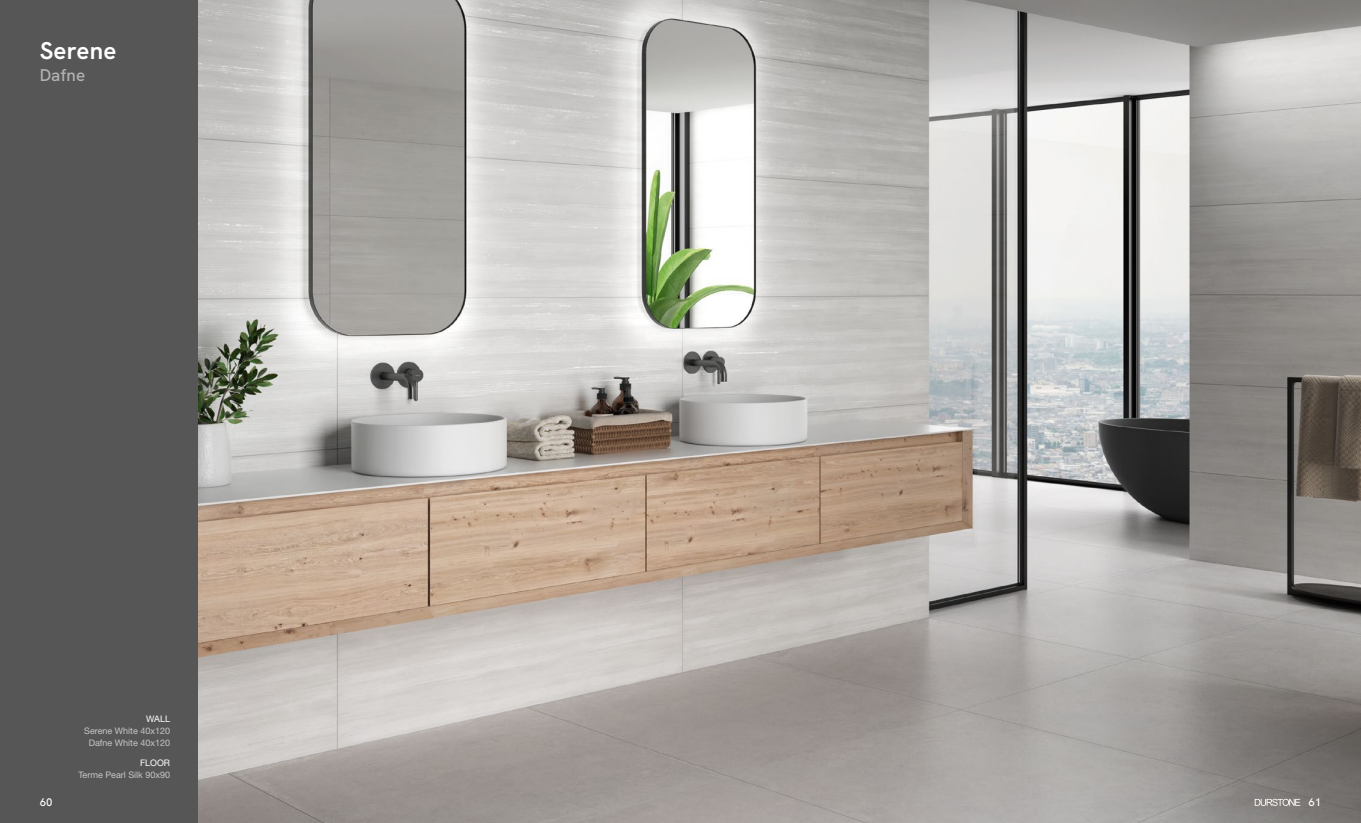
<style>
.page{position:relative;width:1361px;height:823px;background:#fff}
.page>*{position:absolute;margin:0;border:0;box-sizing:border-box;transform-origin:0 0}
.t1{font:700 24px "HK Grotesk";letter-spacing:.01em;color:#fff}
.t2{font:600 17px "HK Grotesk";letter-spacing:.005em;color:#b1b2b3}
.t3{font:600 11px "HK Grotesk";color:#fff}
.t4{font:9px/12px "Helvetica Neue LT Std";color:#c5c6c6;text-align:center}
.t5{font:9px "Helvetica Neue LT Std";color:#fff}
</style>
<div class="page">
<div style="left:0;top:0;width:1361px;height:822px;background:#565656"></div>
<img style="left:198px;top:0;width:1163px;height:822px">
<svg style="left:1254px;top:798px;width:46px;height:7px"></svg>
<h1 class="t1" style="left:40px;top:33px;width:78px">Serene</h1>
<h2 class="t2" style="left:40px;top:62px;width:47px">Dafne</h2>
<p class="t5" style="left:146px;top:713px;width:25px">WALL</p>
<p class="t4" style="left:84px;top:724px;width:87px">Serene White 40x120<br>Dafne White 40x120</p>
<p class="t5" style="left:140px;top:756px;width:32px">FLOOR</p>
<p class="t4" style="left:78px;top:767px;width:93px">Terme Pearl Silk 90x90</p>
<p class="t3" style="left:40px;top:793px;width:14px">60</p>
<p class="t3" style="left:1308px;top:793px;width:14px">61</p>
</div>
